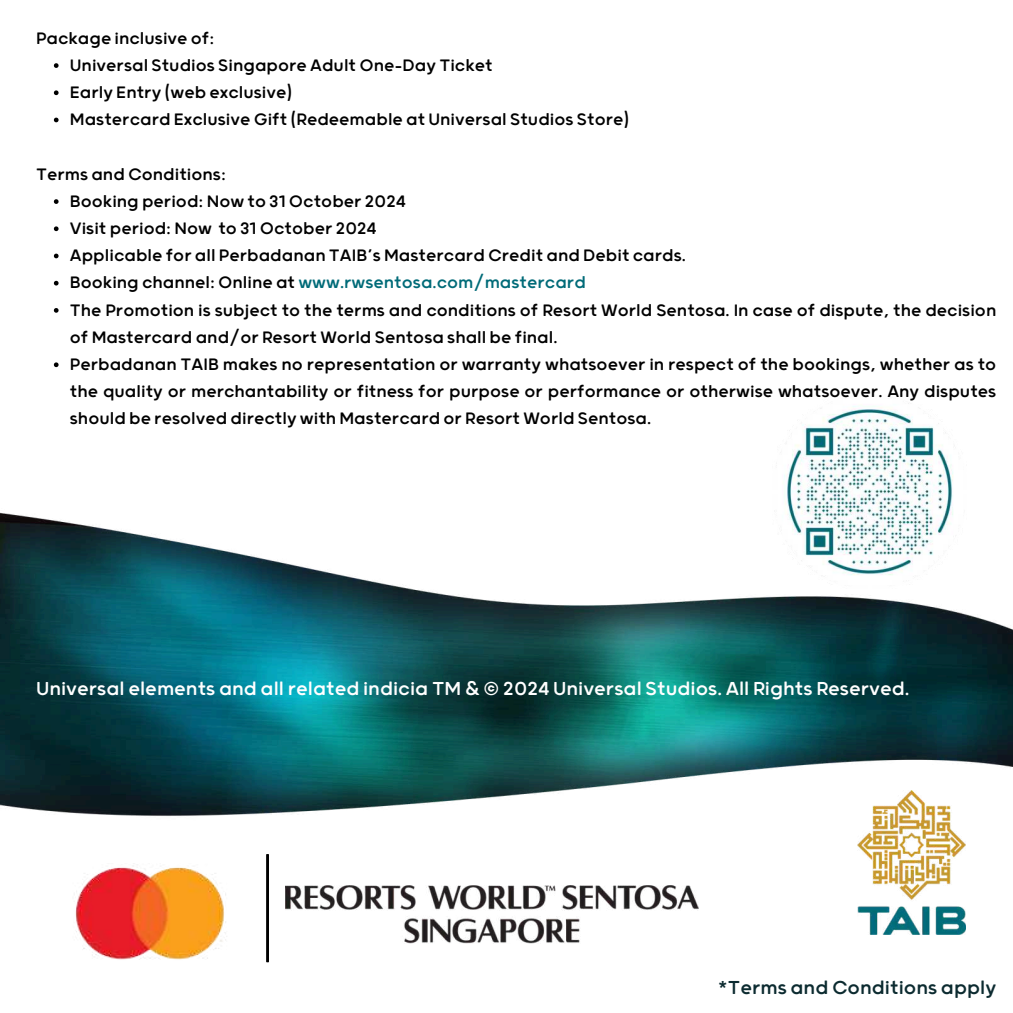
<style>
.page{position:relative;width:1013px;height:1013px;background:#fff}
.page>*{position:absolute;margin:0;border:0;box-sizing:border-box;transform-origin:0 0}
.t1{font:100 125px "Grold Rounded";color:#000}
.t2{font:22.5px "Grold Rounded";color:#fff}
.t3{font:22.5px "Grold Rounded";color:#0c2b30}
.t4{font:19.88px/27.2px "Grold Rounded";color:#000}
.s1{color:#006b78}
</style>
<div class="page">
<img style="left:784px;top:403px;width:169px;height:103px">
<img style="left:0;top:506px;width:1012px;height:438px">
<img style="left:857px;top:790px;width:108px;height:144px">
<svg style="left:54px;top:63px;width:5px;height:5px"></svg>
<svg style="left:54px;top:90px;width:5px;height:5px"></svg>
<svg style="left:54px;top:118px;width:5px;height:4px"></svg>
<svg style="left:54px;top:199px;width:5px;height:5px"></svg>
<svg style="left:54px;top:226px;width:5px;height:5px"></svg>
<svg style="left:54px;top:254px;width:5px;height:4px"></svg>
<svg style="left:54px;top:281px;width:5px;height:4px"></svg>
<svg style="left:54px;top:308px;width:5px;height:5px"></svg>
<svg style="left:54px;top:362px;width:5px;height:5px"></svg>
<img style="left:54px;top:834px;width:187px;height:126px">
<img style="left:286px;top:885px;width:412px;height:58px">
<p class="t4" style="left:70px;top:23px;width:561px;text-indent:-34px">Package inclusive of:<br>Universal Studios Singapore Adult One-Day Ticket<br>Early Entry (web exclusive)<br>Mastercard Exclusive Gift (Redeemable at Universal Studios Store)</p>
<p class="t4" style="left:70px;top:159px;width:928px;text-indent:-34px">Terms and Conditions:<br>Booking period: Now to 31 October 2024<br>Visit period: Now to 31 October 2024<br>Applicable for all Perbadanan TAIB’s Mastercard Credit and Debit cards.<br>Booking channel: Online at <span class="s1">www.rwsentosa.com/mastercard<br></span>The Promotion is subject to the terms and conditions of Resort World Sentosa. In case of dispute, the decision of Mastercard and/or Resort World Sentosa shall be final.<br>Perbadanan TAIB makes no representation or warranty whatsoever in respect of the bookings, whether as to the quality or merchantability or fitness for purpose or performance or otherwise whatsoever. Any disputes should be resolved directly with Mastercard or Resort World Sentosa.</p>
<p class="t2" style="left:36px;top:675px;width:875px">Universal elements and all related indicia TM &amp; © 2024 Universal Studios. All Rights Reserved.</p>
<h1 class="t1" style="left:256px;top:839px;width:25px">|</h1>
<p class="t3" style="left:717px;top:974px;width:280px">*Terms and Conditions apply</p>
</div>
